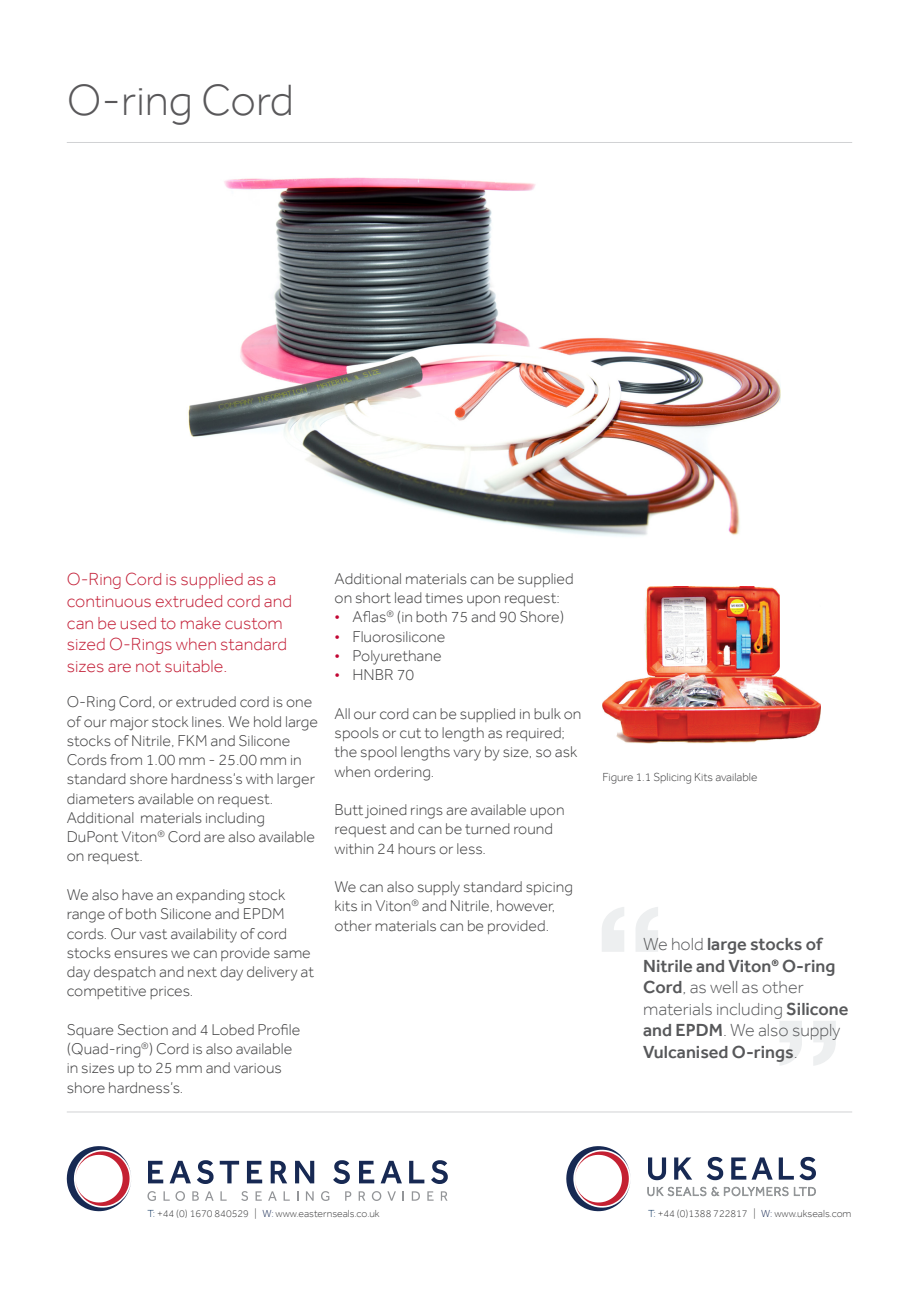
<style>
.page{position:relative;width:919px;height:1289px;background:#fff}
.page>*{position:absolute;margin:0;border:0;box-sizing:border-box;transform-origin:0 0}
.t1{font:300 45px "Effra";color:#59585a}
.t2{font:300 18px "Effra";color:#c31f37}
.t3{font:500 18px/21.6px "Effra";color:#57585a}
.t4{font:300 18px "Effra";color:#57585a}
.t5{font:300 16.05px/19.2px "Effra";color:#3e3e3f}
.t6{font:300 12px "Effra";color:#3e3e3f}
.t7{font:300 10.5px "Effra";color:#3e3e3f}
.s1{font-size:16.5px;color:#c20633}
.s2{font-weight:300}
.s3{font-weight:500}
.s4{color:#002957}
.s5{color:#172953}
</style>
<div class="page">
<hr style="left:67px;top:142px;width:785px;height:1px;background:#d1d2d4">
<hr style="left:67px;top:1111px;width:785px;height:1px;background:#d1d2d4">
<svg style="left:602px;top:907px;width:56px;height:44px"></svg>
<svg style="left:779px;top:1021px;width:56px;height:44px"></svg>
<svg style="left:566px;top:1146px;width:64px;height:65px"></svg>
<svg style="left:647px;top:1186px;width:168px;height:10px"></svg>
<svg style="left:648px;top:1157px;width:18px;height:23px"></svg>
<svg style="left:674px;top:1157px;width:18px;height:22px"></svg>
<svg style="left:706px;top:1156px;width:17px;height:24px"></svg>
<svg style="left:731px;top:1157px;width:41px;height:22px"></svg>
<svg style="left:778px;top:1157px;width:15px;height:22px"></svg>
<svg style="left:799px;top:1156px;width:16px;height:24px"></svg>
<svg style="left:67px;top:1146px;width:64px;height:65px"></svg>
<svg style="left:147px;top:1191px;width:9px;height:9px"></svg>
<svg style="left:163px;top:1191px;width:22px;height:9px"></svg>
<svg style="left:192px;top:1191px;width:7px;height:9px"></svg>
<svg style="left:205px;top:1191px;width:9px;height:9px"></svg>
<svg style="left:220px;top:1191px;width:7px;height:9px"></svg>
<svg style="left:241px;top:1191px;width:7px;height:9px"></svg>
<svg style="left:255px;top:1191px;width:7px;height:9px"></svg>
<svg style="left:268px;top:1191px;width:9px;height:9px"></svg>
<svg style="left:283px;top:1191px;width:7px;height:9px"></svg>
<svg style="left:306px;top:1191px;width:7px;height:9px"></svg>
<svg style="left:321px;top:1191px;width:8px;height:9px"></svg>
<svg style="left:345px;top:1191px;width:6px;height:9px"></svg>
<svg style="left:358px;top:1191px;width:7px;height:9px"></svg>
<svg style="left:372px;top:1191px;width:9px;height:9px"></svg>
<svg style="left:387px;top:1191px;width:9px;height:9px"></svg>
<svg style="left:402px;top:1191px;width:2px;height:9px"></svg>
<svg style="left:412px;top:1191px;width:8px;height:9px"></svg>
<svg style="left:427px;top:1191px;width:6px;height:9px"></svg>
<svg style="left:441px;top:1191px;width:6px;height:9px"></svg>
<svg style="left:148px;top:1160px;width:15px;height:23px"></svg>
<svg style="left:169px;top:1160px;width:22px;height:23px"></svg>
<svg style="left:197px;top:1160px;width:16px;height:23px"></svg>
<svg style="left:220px;top:1160px;width:19px;height:23px"></svg>
<svg style="left:247px;top:1160px;width:15px;height:23px"></svg>
<svg style="left:271px;top:1160px;width:16px;height:23px"></svg>
<svg style="left:295px;top:1160px;width:19px;height:23px"></svg>
<svg style="left:333px;top:1160px;width:17px;height:23px"></svg>
<svg style="left:359px;top:1160px;width:15px;height:23px"></svg>
<svg style="left:380px;top:1160px;width:22px;height:23px"></svg>
<svg style="left:409px;top:1160px;width:15px;height:23px"></svg>
<svg style="left:431px;top:1160px;width:17px;height:23px"></svg>
<img style="left:188px;top:177px;width:592px;height:360px">
<img style="left:602px;top:586px;width:218px;height:158px">
<p class="t1" style="left:67px;top:75px;width:229px">O-ring Cord</p>
<p class="t2" style="left:67px;top:569px;width:211px">O-Ring Cord is supplied as a</p>
<p class="t2" style="left:67px;top:591px;width:227px">continuous extruded cord and</p>
<p class="t2" style="left:67px;top:612px;width:217px">can be used to make custom</p>
<p class="t2" style="left:67px;top:634px;width:222px">sized O-Rings when standard</p>
<p class="t2" style="left:67px;top:655px;width:162px">sizes are not suitable.</p>
<p class="t5" style="left:67px;top:692px;width:253px">O-Ring Cord, or extruded cord is one of our major stock lines. We hold large stocks of Nitrile, FKM and Silicone<br>Cords from 1.00 mm - 25.00 mm in standard shore hardness’s with larger diameters available on request.<br>Additional materials including<br>DuPont Viton<sup>®</sup> Cord are also available on request.</p>
<p class="t5" style="left:67px;top:885px;width:220px">We also have an expanding stock range of both Silicone and EPDM</p>
<p class="t5" style="left:67px;top:923px;width:249px">cords. Our vast availability of cord stocks ensures we can provide same day despatch and next day delivery at competitive prices.</p>
<p class="t5" style="left:67px;top:1019px;width:235px">Square Section and 4 Lobed Profile</p>
<p class="t5" style="left:67px;top:1039px;width:227px">(Quad-ring<sup>®</sup>) Cord is also available</p>
<p class="t5" style="left:67px;top:1058px;width:217px">in sizes up to 25 mm and various</p>
<p class="t5" style="left:67px;top:1077px;width:118px">shore hardness’s.</p>
<p class="t5" style="left:334px;top:569px;width:241px">Additional materials can be supplied on short lead times upon request:</p>
<p class="t5" style="left:334px;top:607px;width:231px"><span class="s1">•</span> Aflas<sup>®</sup> (in both 75 and 90 Shore)</p>
<p class="t5" style="left:334px;top:626px;width:112px"><span class="s1">•</span> Fluorosilicone</p>
<p class="t5" style="left:334px;top:646px;width:109px"><span class="s1">•</span> Polyurethane</p>
<p class="t5" style="left:334px;top:665px;width:81px"><span class="s1">•</span> HNBR 70</p>
<p class="t5" style="left:334px;top:703px;width:248px">All our cord can be supplied in bulk on</p>
<p class="t5" style="left:334px;top:723px;width:232px">spools or cut to length as required;</p>
<p class="t5" style="left:334px;top:742px;width:244px">the spool lengths vary by size, so ask</p>
<p class="t5" style="left:334px;top:761px;width:101px">when ordering.</p>
<p class="t5" style="left:334px;top:800px;width:231px">Butt joined rings are available upon</p>
<p class="t5" style="left:334px;top:819px;width:220px">request and can be turned round within 24 hours or less.</p>
<p class="t5" style="left:334px;top:877px;width:240px">We can also supply standard spicing kits in Viton<sup>®</sup> and Nitrile, however, other materials can be provided.</p>
<p class="t6" style="left:602px;top:770px;width:157px">Figure 1.1 Splicing Kits available</p>
<p class="t3" style="left:643px;top:933px;width:181px"><span class="s2">We hold</span> large stocks of</p>
<p class="t3" style="left:643px;top:954px;width:194px">Nitrile and Viton<sup>®</sup> O-ring</p>
<p class="t4" style="left:643px;top:977px;width:162px"><span class="s3">Cord</span>, as well as other</p>
<p class="t4" style="left:643px;top:998px;width:207px">materials including <span class="s3">Silicone</span></p>
<p class="t3" style="left:643px;top:1019px;width:199px">and EPDM<span class="s2">. We also supply<br></span>Vulcanised O-rings<span class="s2">.</span></p>
<p class="t7" style="left:147px;top:1207px;width:234px"><span class="s4">T:</span> +44 (0) 1670 840529 | <span class="s5">W:</span> www.easternseals.co.uk</p>
<p class="t7" style="left:648px;top:1207px;width:205px"><span class="s4">T:</span> +44 (0)1388 722817 | <span class="s5">W:</span> www.ukseals.com</p>
</div>
